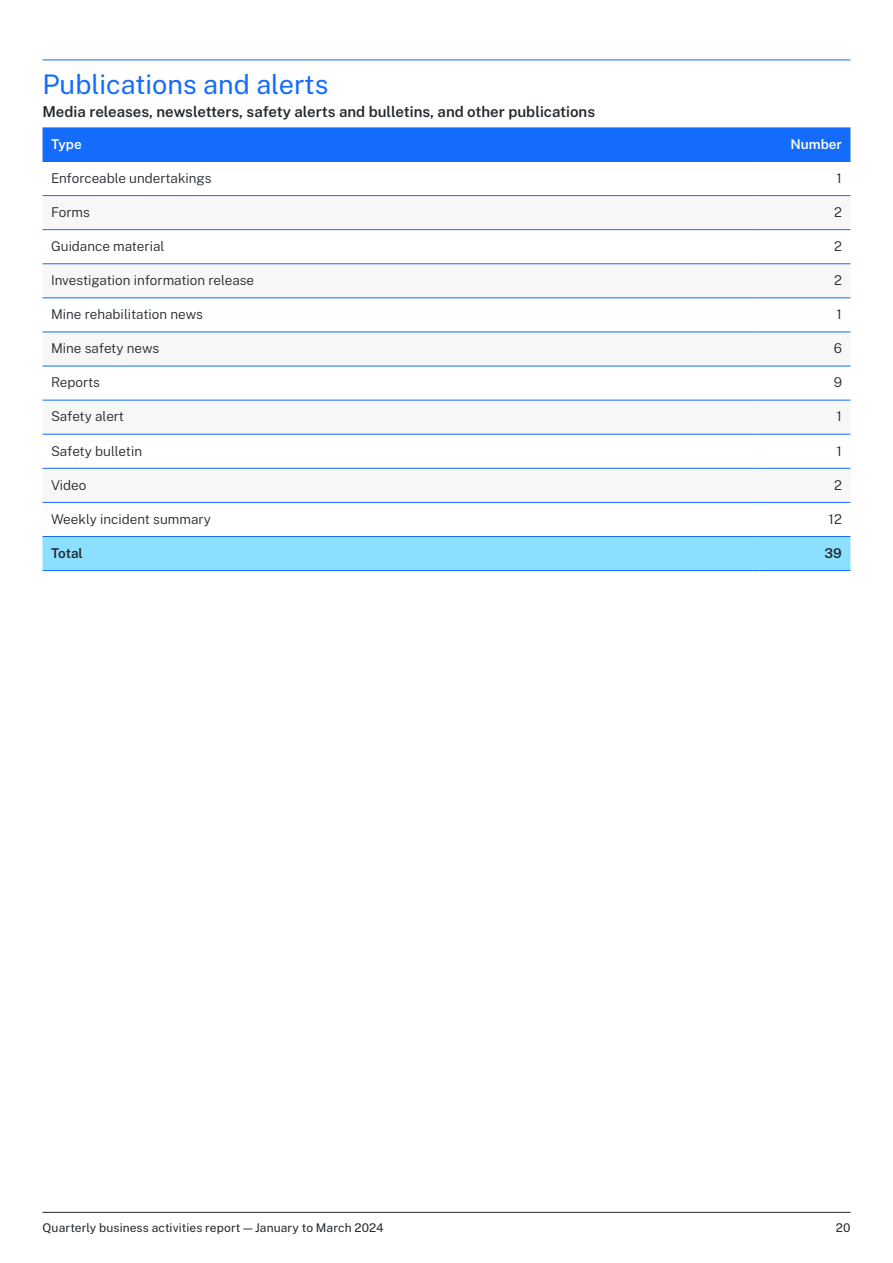
<style>
.page{position:relative;width:893px;height:1263px;background:#fff}
.page>*{position:absolute;margin:0;border:0;box-sizing:border-box;transform-origin:0 0}
.t1{font:27px "Public Sans";color:#146cfd}
.H3_fig_table_heading{font:600 15px "Public Sans";color:#22272b}
.Table_body{font:300 13.5px "Public Sans";color:#22272b}
.Table_header__white{font:600 13.5px "Public Sans";color:#fff}
.Table_header{font:600 13.5px "Public Sans";letter-spacing:-.005em;color:#22272b}
.t2{font:12px "Public Sans";letter-spacing:.01em;color:#22272b}
</style>
<div class="page">
<hr style="left:43px;top:1212px;width:807px;height:1px;background:#22272b">
<hr style="left:43px;top:60px;width:807px;height:1px;background:#146cfd">
<div style="left:43px;top:127px;width:807px;height:34px;background:#146cfd"></div>
<svg style="left:43px;top:196px;width:807px;height:306px"></svg>
<div style="left:43px;top:537px;width:807px;height:33px;background:#8ce0ff"></div>
<hr style="left:43px;top:298px;width:710px;height:1px;background:#146cfd">
<hr style="left:753px;top:298px;width:97px;height:1px;background:#146cfd">
<hr style="left:43px;top:332px;width:710px;height:1px;background:#146cfd">
<hr style="left:753px;top:332px;width:97px;height:1px;background:#146cfd">
<hr style="left:43px;top:366px;width:710px;height:1px;background:#146cfd">
<hr style="left:753px;top:366px;width:97px;height:1px;background:#146cfd">
<hr style="left:43px;top:400px;width:710px;height:1px;background:#146cfd">
<hr style="left:753px;top:400px;width:97px;height:1px;background:#146cfd">
<hr style="left:43px;top:434px;width:710px;height:1px;background:#146cfd">
<hr style="left:753px;top:434px;width:97px;height:1px;background:#146cfd">
<hr style="left:43px;top:468px;width:710px;height:1px;background:#146cfd">
<hr style="left:753px;top:468px;width:97px;height:1px;background:#146cfd">
<hr style="left:43px;top:502px;width:710px;height:1px;background:#146cfd">
<hr style="left:753px;top:502px;width:97px;height:1px;background:#146cfd">
<hr style="left:43px;top:570px;width:710px;height:1px;background:#146cfd">
<hr style="left:753px;top:570px;width:97px;height:1px;background:#146cfd">
<hr style="left:43px;top:195px;width:710px;height:1px;background:#146cfd">
<hr style="left:753px;top:195px;width:97px;height:1px;background:#146cfd">
<hr style="left:43px;top:229px;width:710px;height:1px;background:#146cfd">
<hr style="left:753px;top:229px;width:97px;height:1px;background:#146cfd">
<hr style="left:43px;top:263px;width:710px;height:1px;background:#146cfd">
<hr style="left:753px;top:263px;width:97px;height:1px;background:#146cfd">
<hr style="left:43px;top:536px;width:710px;height:1px;background:#146cfd">
<hr style="left:753px;top:536px;width:97px;height:1px;background:#146cfd">
<hr style="left:43px;top:161px;width:710px;height:1px;background:#146cfd">
<hr style="left:753px;top:161px;width:97px;height:1px;background:#146cfd">
<h2 class="t1" style="left:43px;top:66px;width:287px">Publications and alerts</h2>
<h3 class="H3_fig_table_heading" style="left:43px;top:101px;width:554px">Media releases, newsletters, safety alerts and bulletins, and other publications</h3>
<p class="Table_header__white" style="left:51px;top:134px;width:32px">Type</p>
<p class="Table_header__white" style="left:790px;top:134px;width:53px">Number</p>
<p class="Table_body" style="left:51px;top:169px;width:162px">Enforceable undertakings</p>
<p class="Table_body" style="left:836px;top:169px;width:7px">1</p>
<p class="Table_body" style="left:51px;top:203px;width:40px">Forms</p>
<p class="Table_body" style="left:834px;top:203px;width:9px">2</p>
<p class="Table_body" style="left:51px;top:237px;width:115px">Guidance material</p>
<p class="Table_body" style="left:834px;top:237px;width:9px">2</p>
<p class="Table_body" style="left:51px;top:271px;width:205px">Investigation information release</p>
<p class="Table_body" style="left:834px;top:271px;width:9px">2</p>
<p class="Table_body" style="left:51px;top:305px;width:153px">Mine rehabilitation news</p>
<p class="Table_body" style="left:836px;top:305px;width:7px">1</p>
<p class="Table_body" style="left:51px;top:339px;width:110px">Mine safety news</p>
<p class="Table_body" style="left:834px;top:339px;width:10px">6</p>
<p class="Table_body" style="left:51px;top:373px;width:50px">Reports</p>
<p class="Table_body" style="left:834px;top:373px;width:10px">9</p>
<p class="Table_body" style="left:51px;top:407px;width:75px">Safety alert</p>
<p class="Table_body" style="left:836px;top:407px;width:7px">1</p>
<p class="Table_body" style="left:51px;top:441px;width:93px">Safety bulletin</p>
<p class="Table_body" style="left:836px;top:441px;width:7px">1</p>
<p class="Table_body" style="left:51px;top:475px;width:37px">Video</p>
<p class="Table_body" style="left:834px;top:475px;width:9px">2</p>
<p class="Table_body" style="left:51px;top:509px;width:161px">Weekly incident summary</p>
<p class="Table_body" style="left:829px;top:509px;width:15px">12</p>
<p class="Table_header" style="left:51px;top:543px;width:33px">Total</p>
<p class="Table_header" style="left:825px;top:543px;width:19px">39</p>
<p class="t2" style="left:43px;top:1219px;width:343px">Quarterly business activities report — January to March 2024</p>
<p class="t2" style="left:836px;top:1219px;width:16px">20</p>
</div>
